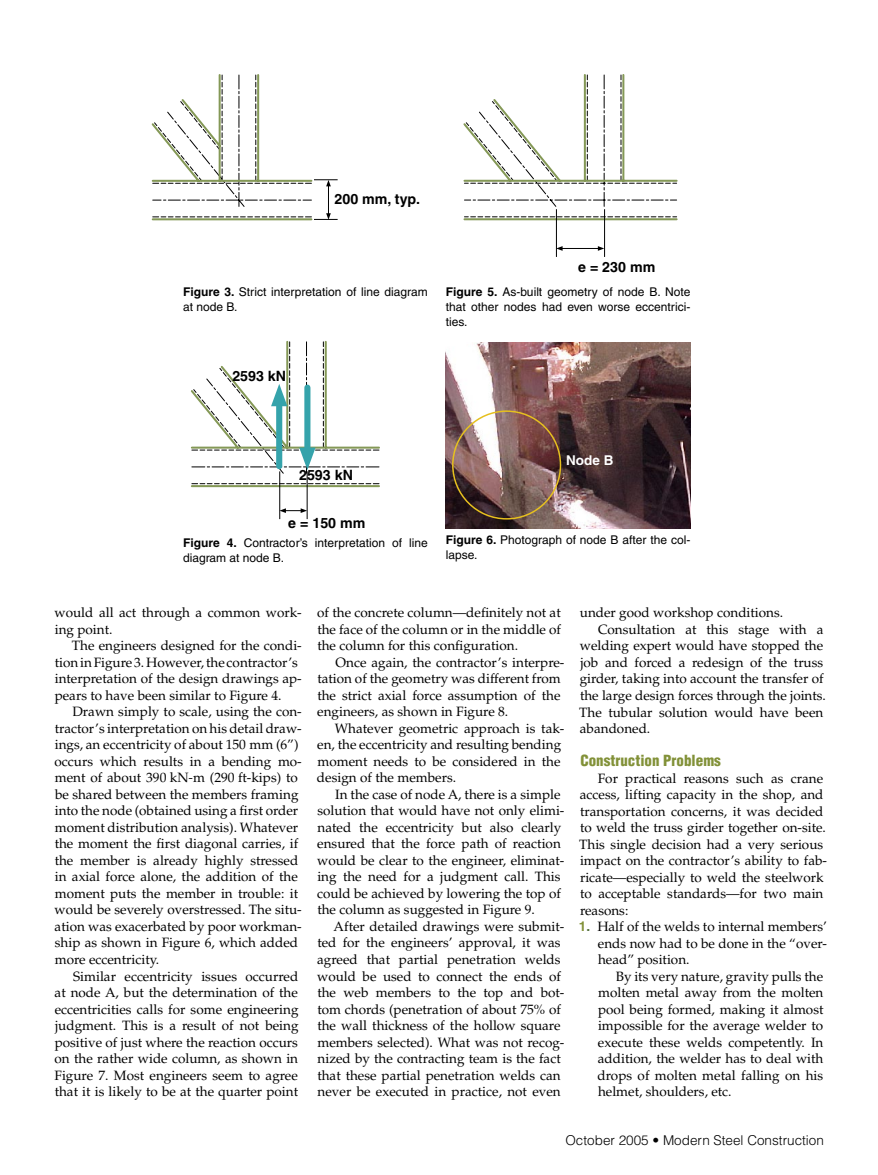
<style>
.page{position:relative;width:878px;height:1175px;background:#fff}
.page>*{position:absolute;margin:0;border:0;box-sizing:border-box;transform-origin:0 0}
.t1{font:900 condensed 15px "Helvetica";color:#829138}
.t2{font:700 14.25px "Helvetica";color:#000}
.t3{font:13.5px/16.5px "Palatino";color:#000}
.t4{font:300 13.5px "Helvetica";color:#000}
.t5{font:700 13.5px "Helvetica";color:#fff}
.t6{font:12px/15px "Helvetica";color:#000}
.s1{font-weight:700}
.s2{font-family:"Helvetica";font-weight:300}
.s3{font-family:"Helvetica";font-weight:700;color:#829138}
.s4{font-family:"Helvetica";font-weight:700;color:#526f3c}
</style>
<div class="page">
<svg style="left:463px;top:74px;width:214px;height:146px"></svg>
<hr style="left:604px;top:209px;width:1px;height:48px;background:#000">
<hr style="left:556px;top:209px;width:1px;height:48px;background:#000">
<hr style="left:561px;top:248px;width:38px;height:1px;background:#000">
<svg style="left:598px;top:246px;width:6px;height:5px"></svg>
<svg style="left:556px;top:246px;width:6px;height:5px"></svg>
<img style="left:446px;top:342px;width:244px;height:186px">
<div style="left:452px;top:410px;width:109px;height:109px;border:2px solid #e6c01f;border-radius:50%"></div>
<svg style="left:152px;top:74px;width:185px;height:146px"></svg>
<svg style="left:191px;top:341px;width:189px;height:146px"></svg>
<hr style="left:307px;top:471px;width:1px;height:48px;background:#000">
<hr style="left:279px;top:471px;width:1px;height:48px;background:#000">
<svg style="left:279px;top:508px;width:28px;height:5px"></svg>
<p class="t2" style="left:334px;top:191px;width:87px">200 mm, typ.</p>
<p class="t6" style="left:183px;top:284px;width:246px"><span class="s1">Figure 3.</span> Strict interpretation of line diagram at node B.</p>
<p class="t2" style="left:232px;top:368px;width:55px">2593 kN</p>
<p class="t2" style="left:578px;top:258px;width:79px">e = 230 mm</p>
<p class="t6" style="left:446px;top:285px;width:246px;text-align:justify"><span class="s1">Figure 5.</span> As-built geometry of node B. Note that other nodes had even worse eccentrici&shy;ties.</p>
<p class="t2" style="left:299px;top:466px;width:55px">2593 kN</p>
<p class="t2" style="left:288px;top:514px;width:79px">e = 150 mm</p>
<p class="t6" style="left:183px;top:535px;width:246px"><span class="s1">Figure 4.</span> Contractor’s interpretation of line diagram at node B.</p>
<p class="t5" style="left:566px;top:452px;width:49px">Node B</p>
<p class="t6" style="left:446px;top:532px;width:246px"><span class="s1">Figure 6.</span> Photograph of node B after the col&shy;lapse.</p>
<p class="t3" style="left:317px;top:604px;width:245px;text-align:justify">of the concrete column—definitely not at the face of the column or in the middle of the column for this configuration.</p>
<p class="t3" style="left:317px;top:654px;width:249px;text-indent:18px">Once again, the contractor’s interpre&shy;tation of the geometry was different from the strict axial force assumption of the engineers, as shown in Figure 8.</p>
<p class="t3" style="left:317px;top:720px;width:249px;text-indent:18px">Whatever geometric approach is tak&shy;en, the eccentricity and resulting bending moment needs to be considered in the design of the members.</p>
<p class="t3" style="left:317px;top:786px;width:249px;text-indent:18px">In the case of node A, there is a simple solution that would have not only elimi&shy;nated the eccentricity but also clearly ensured that the force path of reaction would be clear to the engineer, eliminat&shy;ing the need for a judgment call. This could be achieved by lowering the top of the column as suggested in Figure 9.</p>
<p class="t3" style="left:317px;top:918px;width:249px;text-indent:16px">After detailed drawings were submit&shy;ted for the engineers’ approval, it was agreed that partial penetration welds would be used to connect the ends of the web members to the top and bot&shy;tom chords (penetration of about 75% of the wall thickness of the hollow square members selected). What was not recog&shy;nized by the contracting team is the fact that these partial penetration welds can never be executed in practice, not even</p>
<p class="t3" style="left:54px;top:604px;width:249px">would all act through a common work&shy;ing point.</p>
<p class="t3" style="left:55px;top:637px;width:248px;text-indent:17px">The engineers designed for the condi&shy;tion in Figure 3. However, the contractor’s interpretation of the design drawings ap&shy;pears to have been similar to Figure 4.</p>
<p class="t3" style="left:54px;top:703px;width:249px;text-indent:18px">Drawn simply to scale, using the con&shy;tractor’s interpretation on his detail draw&shy;ings, an eccentricity of about 150 mm (6”) occurs which results in a bending mo&shy;ment of about 390 kN<span class="s2">-</span>m (290 ft-kips) to be shared between the members framing into the node (obtained using a first order moment distribution analysis). Whatever the moment the first diagonal carries, if the member is already highly stressed in axial force alone, the addition of the moment puts the member in trouble: it would be severely overstressed. The situ&shy;ation was exacerbated by poor workman&shy;ship as shown in Figure 6, which added more eccentricity.</p>
<p class="t3" style="left:54px;top:967px;width:245px;text-align:justify;text-indent:19px">Similar eccentricity issues occurred at node A, but the determination of the eccentricities calls for some engineering judgment. This is a result of not being positive of just where the reaction occurs on the rather wide column, as shown in Figure 7. Most engineers seem to agree that it is likely to be at the quarter point</p>
<p class="t3" style="left:580px;top:605px;width:205px">under good workshop conditions.</p>
<p class="t3" style="left:598px;top:621px;width:227px">Consultation at this stage with a</p>
<p class="t3" style="left:579px;top:638px;width:245px">welding expert would have stopped the</p>
<p class="t3" style="left:580px;top:654px;width:244px">job and forced a redesign of the truss</p>
<p class="t3" style="left:579px;top:671px;width:245px">girder, taking into account the transfer of</p>
<p class="t3" style="left:580px;top:687px;width:247px">the large design forces through the joints.</p>
<p class="t3" style="left:579px;top:704px;width:246px">The tubular solution would have been</p>
<p class="t3" style="left:580px;top:720px;width:72px">abandoned.</p>
<p class="t1" style="left:580px;top:751px;width:142px">Construction Problems</p>
<p class="t3" style="left:579px;top:770px;width:249px;text-indent:19px">For practical reasons such as crane access, lifting capacity in the shop, and transportation concerns, it was decided to weld the truss girder together on-site.<br>This single decision had a very serious impact on the contractor’s ability to fab&shy;ricate—especially to weld the steelwork to acceptable standards—for two main reasons:</p>
<p class="t3" style="left:598px;top:918px;width:231px;text-align:justify;text-indent:-19px"><span class="s3">1</span><span class="s4">.</span> Half of the welds to internal members’ ends now had to be done in the “over&shy;head” position.</p>
<p class="t3" style="left:597px;top:968px;width:227px;text-align:justify;text-indent:18px">By its very nature, gravity pulls the molten metal away from the molten pool being formed, making it almost impossible for the average welder to execute these welds competently. In addition, the welder has to deal with drops of molten metal falling on his helmet, shoulders, etc.</p>
<p class="t4" style="left:565px;top:1132px;width:260px">October 2005 • Modern Steel Construction</p>
<p class="t2" style="left:212px;top:758px;width:79px">e = 230 mm</p>
<p class="t2" style="left:281px;top:786px;width:79px">e = 230 mm</p>
</div>
